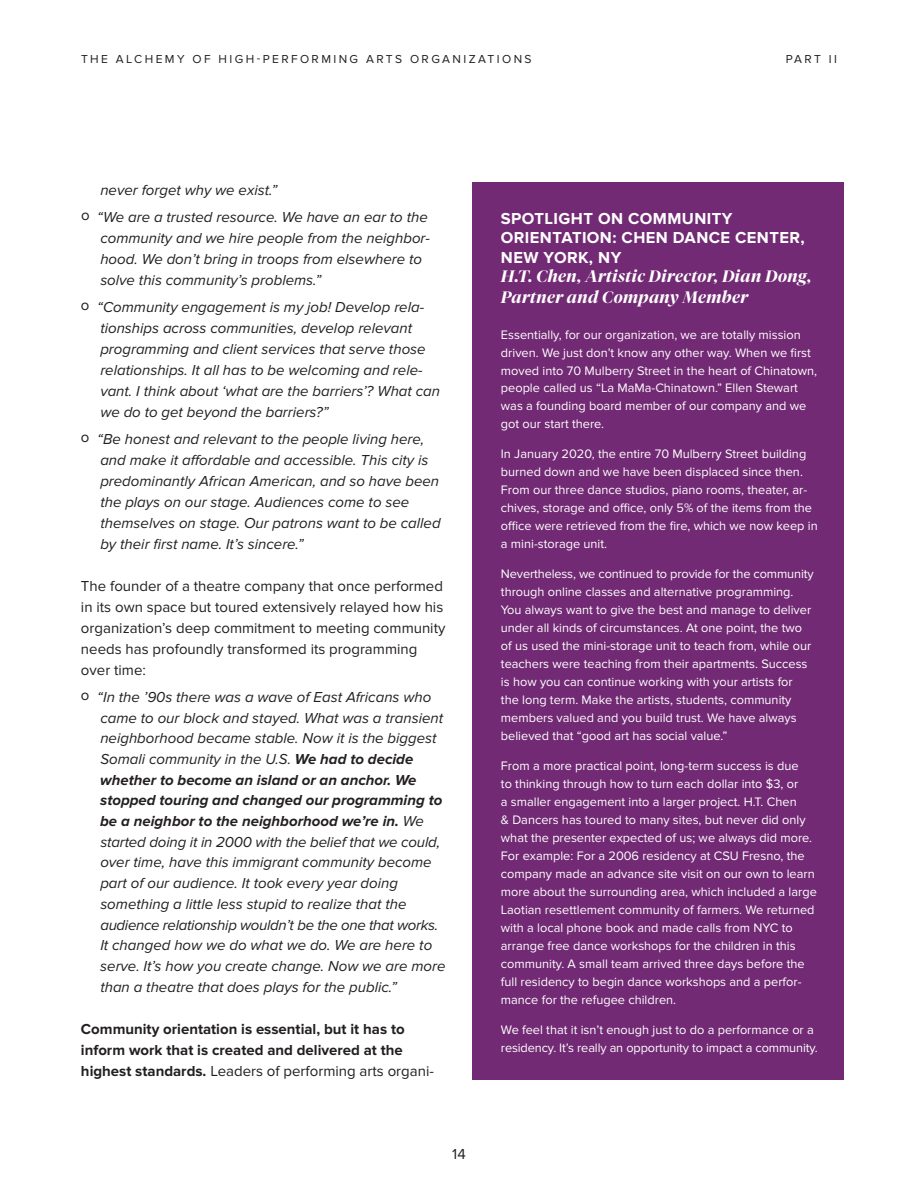
<style>
.page{position:relative;width:918px;height:1188px;background:#fff}
.page>*{position:absolute;margin:0;border:0;box-sizing:border-box;transform-origin:0 0}
.t1{font:700 16.5px/19.5px "Proxima Nova";letter-spacing:.025em;color:#fff}
.t2{font:italic 600 16.5px/21px "Tiempos Fine";letter-spacing:.025em;color:#fff}
.t3{font:italic 15px "Proxima Nova";color:#231f20}
.t4{font:15px/21px "Proxima Nova";color:#231f20}
.t5{font:700 15px/21px "Proxima Nova";color:#231f20}
.t6{font:italic 700 15px "Proxima Nova";color:#231f20}
.t7{font:italic 15px "Proxima Nova";letter-spacing:-.02em;color:#231f20}
.t8{font:12.75px/18px "Proxima Nova";color:#fff}
.t9{font:12px "Proxima Nova";letter-spacing:.2em;color:#231f20}
.s1{font-style:normal}
.s2{font-weight:700}
.s3{font-weight:400}
</style>
<div class="page">
<div style="left:472px;top:183px;width:372px;height:897px;background:#722a74"></div>
<p class="t9" style="left:81px;top:53px;width:452px">THE ALCHEMY OF HIGH-PERFORMING ARTS ORGANIZATIONS</p>
<p class="t9" style="left:786px;top:53px;width:53px">PART II</p>
<p class="t3" style="left:100px;top:182px;width:178px">never forget why we exist.”</p>
<p class="t3" style="left:81px;top:209px;width:348px"><span class="s1">o</span> “We are a trusted resource. We have an ear to the</p>
<p class="t3" style="left:100px;top:230px;width:331px">community and we hire people from the neighbor-</p>
<p class="t3" style="left:100px;top:251px;width:323px">hood. We don’t bring in troops from elsewhere to</p>
<p class="t3" style="left:100px;top:272px;width:223px">solve this community’s problems.”</p>
<p class="t3" style="left:81px;top:299px;width:345px"><span class="s1">o</span> “Community engagement is my job! Develop rela-</p>
<p class="t3" style="left:100px;top:320px;width:313px">tionships across communities, develop relevant</p>
<p class="t3" style="left:100px;top:341px;width:327px">programming and client services that serve those</p>
<p class="t3" style="left:100px;top:362px;width:324px">relationships. It all has to be welcoming and rele-</p>
<p class="t3" style="left:100px;top:383px;width:341px">vant. I think about ‘what are the barriers’? What can</p>
<p class="t3" style="left:100px;top:404px;width:230px">we do to get beyond the barriers?”</p>
<p class="t3" style="left:81px;top:431px;width:345px"><span class="s1">o</span> “Be honest and relevant to the people living here,</p>
<p class="t3" style="left:100px;top:452px;width:330px">and make it affordable and accessible. This city is</p>
<p class="t3" style="left:100px;top:473px;width:340px">predominantly African American, and so have been</p>
<p class="t3" style="left:100px;top:494px;width:310px">the plays on our stage. Audiences come to see</p>
<p class="t3" style="left:100px;top:515px;width:342px">themselves on stage. Our patrons want to be called</p>
<p class="t3" style="left:100px;top:536px;width:205px">by their first name. It’s sincere.”</p>
<p class="t4" style="left:81px;top:576px;width:366px">The founder of a theatre company that once performed in its own space but toured extensively relayed how his organization’s deep commitment to meeting community needs has profoundly transformed its programming over time:</p>
<p class="t3" style="left:81px;top:689px;width:352px"><span class="s1">o</span> “In the ’90s there was a wave of East Africans who</p>
<p class="t3" style="left:100px;top:709px;width:344px">came to our block and stayed. What was a transient</p>
<p class="t3" style="left:100px;top:730px;width:338px">neighborhood became stable. Now it is the biggest</p>
<p class="t3" style="left:100px;top:751px;width:315px">Somali community in the U.S. <span class="s2">We had to decide</span></p>
<p class="t6" style="left:100px;top:771px;width:318px">whether to become an island or an anchor. We</p>
<p class="t6" style="left:100px;top:792px;width:344px">stopped touring and changed our programming to</p>
<p class="t6" style="left:100px;top:813px;width:325px">be a neighbor to the neighborhood we’re in. <span class="s3">We</span></p>
<p class="t3" style="left:100px;top:833px;width:341px">started doing it in 2000 with the belief that we could,</p>
<p class="t3" style="left:100px;top:854px;width:333px">over time, have this immigrant community become</p>
<p class="t3" style="left:100px;top:875px;width:299px">part of our audience. It took every year doing</p>
<p class="t3" style="left:100px;top:896px;width:308px">something a little less stupid to realize that the</p>
<p class="t7" style="left:100px;top:916px;width:340px">audience relationship wouldn’t be the one that works.</p>
<p class="t3" style="left:100px;top:937px;width:333px">It changed how we do what we do. We are here to</p>
<p class="t3" style="left:100px;top:958px;width:347px">serve. It’s how you create change. Now we are more</p>
<p class="t3" style="left:100px;top:979px;width:298px">than a theatre that does plays for the public.”</p>
<p class="t5" style="left:81px;top:1019px;width:354px">Community orientation is essential, but it has to inform work that is created and delivered at the highest standards. <span class="s3">Leaders of performing arts organi-</span></p>
<p class="t4" style="left:452px;top:1144px;width:15px">14</p>
<p class="t1" style="left:501px;top:209px;width:233px">SPOTLIGHT ON COMMUNITY</p>
<p class="t1" style="left:501px;top:228px;width:305px">ORIENTATION: CHEN DANCE CENTER,<br>NEW YORK, NY</p>
<p class="t2" style="left:501px;top:266px;width:312px">H.T. Chen, Artistic Director, Dian Dong,<br>Partner and Company Member</p>
<p class="t8" style="left:501px;top:326px;width:318px">Essentially, for our organization, we are totally mission driven. We just don’t know any other way. When we first moved into 70 Mulberry Street in the heart of Chinatown, people called us “La MaMa-Chinatown.” Ellen Stewart was a founding board member of our company and we got our start there.</p>
<p class="t8" style="left:501px;top:445px;width:318px">In January 2020, the entire 70 Mulberry Street building burned down and we have been displaced since then.<br>From our three dance studios, piano rooms, theater, ar&shy;chives, storage and office, only 5% of the items from the office were retrieved from the fire, which we now keep in a mini-storage unit.</p>
<p class="t8" style="left:501px;top:565px;width:314px">Nevertheless, we continued to provide for the community through online classes and alternative programming.<br>You always want to give the best and manage to deliver under all kinds of circumstances. At one point, the two of us used the mini-storage unit to teach from, while our teachers were teaching from their apartments. Success is how you can continue working with your artists for the long term. Make the artists, students, community members valued and you build trust. We have always believed that “good art has social value.”</p>
<p class="t8" style="left:501px;top:757px;width:317px">From a more practical point, long-term success is due<br>to thinking through how to turn each dollar into $3, or<br>a smaller engagement into a larger project. H.T. Chen<br>&amp; Dancers has toured to many sites, but never did only what the presenter expected of us; we always did more.<br>For example: For a 2006 residency at CSU Fresno, the company made an advance site visit on our own to learn more about the surrounding area, which included a large Laotian resettlement community of farmers. We returned with a local phone book and made calls from NYC to arrange free dance workshops for the children in this community. A small team arrived three days before the full residency to begin dance workshops and a perfor&shy;mance for the refugee children.</p>
<p class="t8" style="left:501px;top:1021px;width:314px">We feel that it isn’t enough just to do a performance or a</p>
<p class="t8" style="left:501px;top:1039px;width:318px">residency. It’s really an opportunity to impact a community.</p>
</div>
